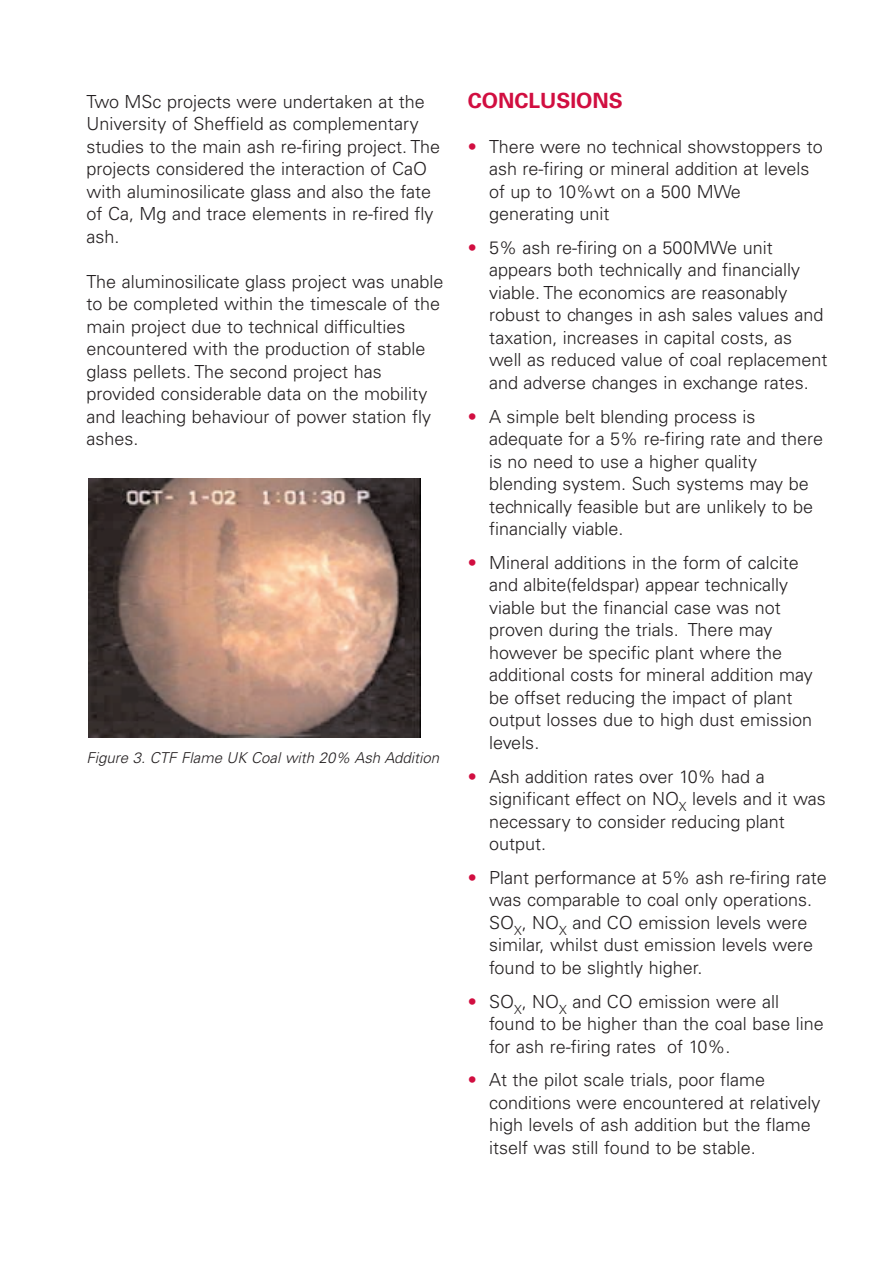
<style>
.page{position:relative;width:893px;height:1263px;background:#fff}
.page>*{position:absolute;margin:0;border:0;box-sizing:border-box;transform-origin:0 0}
.t1{font:700 21px "Univers";color:#d10e40}
.t2{font:300 18px/22.5px "Univers";color:#231f20}
.t3{font:italic 300 15px "Univers";color:#231f20}
.s1{color:#d10e40}
</style>
<div class="page">
<img style="left:88px;top:479px;width:332px;height:259px">
<p class="t2" style="left:87px;top:92px;width:355px">Two MSc projects were undertaken at the University of Sheffield as complementary studies to the main ash re-firing project. The projects considered the interaction of CaO with aluminosilicate glass and also the fate of Ca, Mg and trace elements in re-fired fly ash.</p>
<p class="t2" style="left:87px;top:272px;width:358px">The aluminosilicate glass project was unable to be completed within the timescale of the main project due to technical difficulties encountered with the production of stable glass pellets. The second project has provided considerable data on the mobility and leaching behaviour of power station fly ashes.</p>
<p class="t3" style="left:87px;top:752px;width:354px">Figure 3. CTF Flame UK Coal with 20% Ash Addition</p>
<p class="t1" style="left:468px;top:92px;width:157px">CONCLUSIONS</p>
<p class="t2" style="left:489px;top:137px;width:335px;text-indent:-21px"><span class="s1">•</span> There were no technical showstoppers to ash re-firing or mineral addition at levels of up to 10%wt on a 500 MWe generating unit</p>
<p class="t2" style="left:489px;top:238px;width:340px;text-indent:-21px"><span class="s1">•</span> 5% ash re-firing on a 500MWe unit appears both technically and financially viable. The economics are reasonably robust to changes in ash sales values and taxation, increases in capital costs, as well as reduced value of coal replacement and adverse changes in exchange rates.</p>
<p class="t2" style="left:489px;top:407px;width:336px;text-indent:-21px"><span class="s1">•</span> A simple belt blending process is adequate for a 5% re-firing rate and there is no need to use a higher quality blending system. Such systems may be technically feasible but are unlikely to be financially viable.</p>
<p class="t2" style="left:489px;top:553px;width:325px;text-indent:-21px"><span class="s1">•</span> Mineral additions in the form of calcite and albite(feldspar) appear technically viable but the financial case was not proven during the trials. There may however be specific plant where the additional costs for mineral addition may be offset reducing the impact of plant output losses due to high dust emission levels.</p>
<p class="t2" style="left:489px;top:767px;width:338px;text-indent:-21px"><span class="s1">•</span> Ash addition rates over 10% had a significant effect on NO<sub>X</sub> levels and it was necessary to consider reducing plant output.</p>
<p class="t2" style="left:489px;top:868px;width:339px;text-indent:-21px"><span class="s1">•</span> Plant performance at 5% ash re-firing rate was comparable to coal only operations.<br>SO<sub>X</sub>, NO<sub>X</sub> and CO emission levels were similar, whilst dust emission levels were found to be slightly higher.</p>
<p class="t2" style="left:489px;top:992px;width:336px;text-indent:-21px"><span class="s1">•</span> SO<sub>X</sub>, NO<sub>X</sub> and CO emission were all found to be higher than the coal base line for ash re-firing rates of 10%.</p>
<p class="t2" style="left:489px;top:1070px;width:333px;text-indent:-21px"><span class="s1">•</span> At the pilot scale trials, poor flame conditions were encountered at relatively high levels of ash addition but the flame itself was still found to be stable.</p>
</div>
